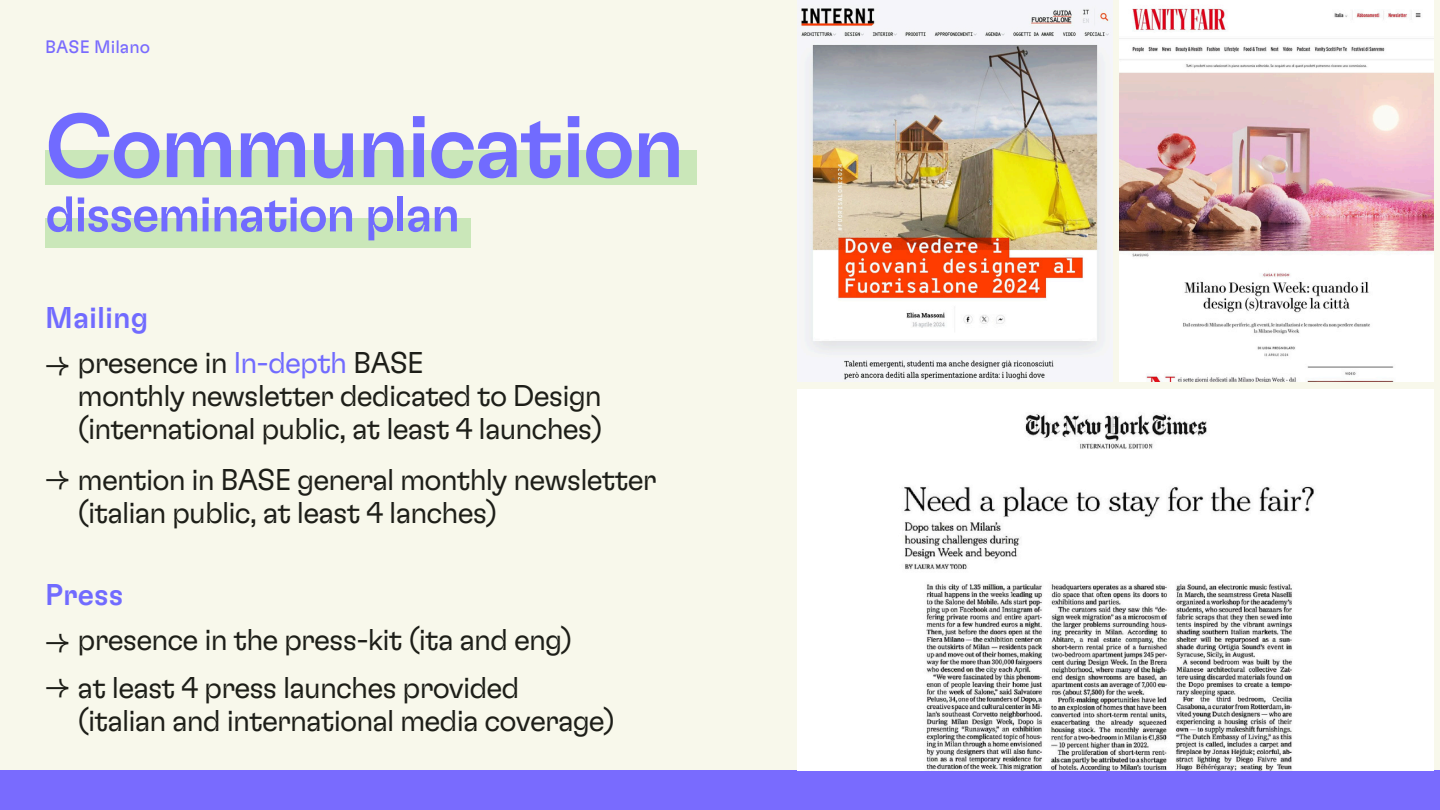
<style>
.page{position:relative;width:1440px;height:810px;background:#f8f8eb}
.page>*{position:absolute;margin:0;border:0;box-sizing:border-box;transform-origin:0 0}
.t1{font:500 90px "GT Flexa";letter-spacing:-.03em;color:#716bff}
.t2{font:500 50px "GT Flexa";letter-spacing:-.03em;color:#716bff}
.t3{font:300 30px/33px "GT Flexa";letter-spacing:-.03em;color:#1d1e18}
.t4{font:500 30px "GT Flexa";color:#716bff}
.t5{font:18px "GT Flexa";color:#796bfe}
.s1{color:#716bff}
</style>
<div class="page">
<div style="left:45px;top:150px;width:652px;height:34px;background:#cae7b9"></div>
<div style="left:0;top:770px;width:1440px;height:40px;background:#796bfe"></div>
<div style="left:45px;top:218px;width:426px;height:29px;background:#cae7b9"></div>
<img style="left:798px;top:389px;width:636px;height:381px">
<img style="left:798px;top:0;width:314px;height:382px">
<img style="left:1120px;top:0;width:314px;height:382px">
<p class="t5" style="left:45px;top:38px;width:106px">BASE Milano</p>
<h1 class="t1" style="left:45px;top:105px;width:641px">Communication</h1>
<h2 class="t2" style="left:45px;top:191px;width:416px">dissemination plan</h2>
<p class="t4" style="left:45px;top:304px;width:105px">Mailing</p>
<p class="t3" style="left:78px;top:348px;width:348px">presence in <span class="s1">In-depth</span> BASE</p>
<h4 class="t3" style="left:78px;top:381px;width:526px">monthly newsletter dedicated to Design (international public, at least 4 launches)</h4>
<p class="t3" style="left:45px;top:351px;width:26px">→</p>
<p class="t3" style="left:45px;top:464px;width:613px">→ mention in BASE general monthly newsletter</p>
<p class="t3" style="left:78px;top:497px;width:421px">(italian public, at least 4 lanches)</p>
<p class="t4" style="left:45px;top:581px;width:80px">Press</p>
<p class="t3" style="left:45px;top:627px;width:26px">→</p>
<p class="t3" style="left:78px;top:624px;width:496px">presence in the press-kit (ita and eng)</p>
<p class="t3" style="left:45px;top:672px;width:476px">→ at least 4 press launches provided</p>
<h4 class="t3" style="left:78px;top:705px;width:539px">(italian and international media coverage)</h4>
</div>
